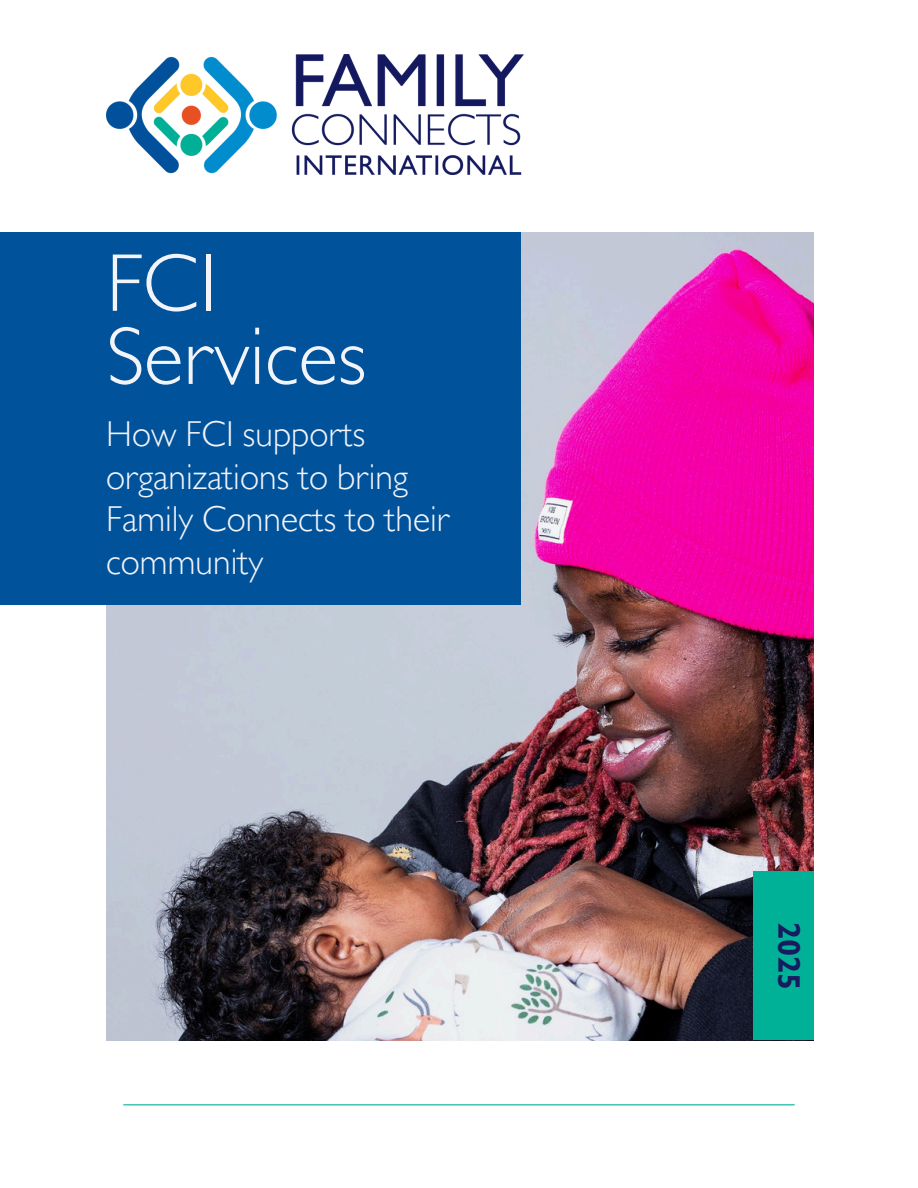
<style>
.page{position:relative;width:918px;height:1188px;background:#fff}
.page>*{position:absolute;margin:0;border:0;box-sizing:border-box;transform-origin:0 0}
.t1{font:300 82.5px/73.2px "Gill Sans MT Std";color:#f3f3fa}
.t2{font:300 36px/42.8px "Gill Sans MT Std";color:#f3f3fa}
.t3{font:700 31.05px "Gill Sans MT Std";color:#171b60}
</style>
<div class="page">
<img style="left:106px;top:232px;width:708px;height:808px">
<div style="left:753px;top:872px;width:61px;height:168px;background:#00b197"></div>
<hr style="left:124px;top:1104px;width:670px;height:1px;background:#00b197">
<img style="left:106px;top:55px;width:418px;height:120px">
<div style="left:0;top:232px;width:521px;height:373px;background:#00539b"></div>
<h1 class="t1" style="left:106px;top:259px;width:262px">FCI<br>Services</h1>
<p class="t2" style="left:106px;top:418px;width:346px">How FCI supports organizations to bring<br>Family Connects to their community</p>
<h2 class="t3" style="left:800px;top:922px;width:70px;rotate:90deg">2025</h2>
</div>
